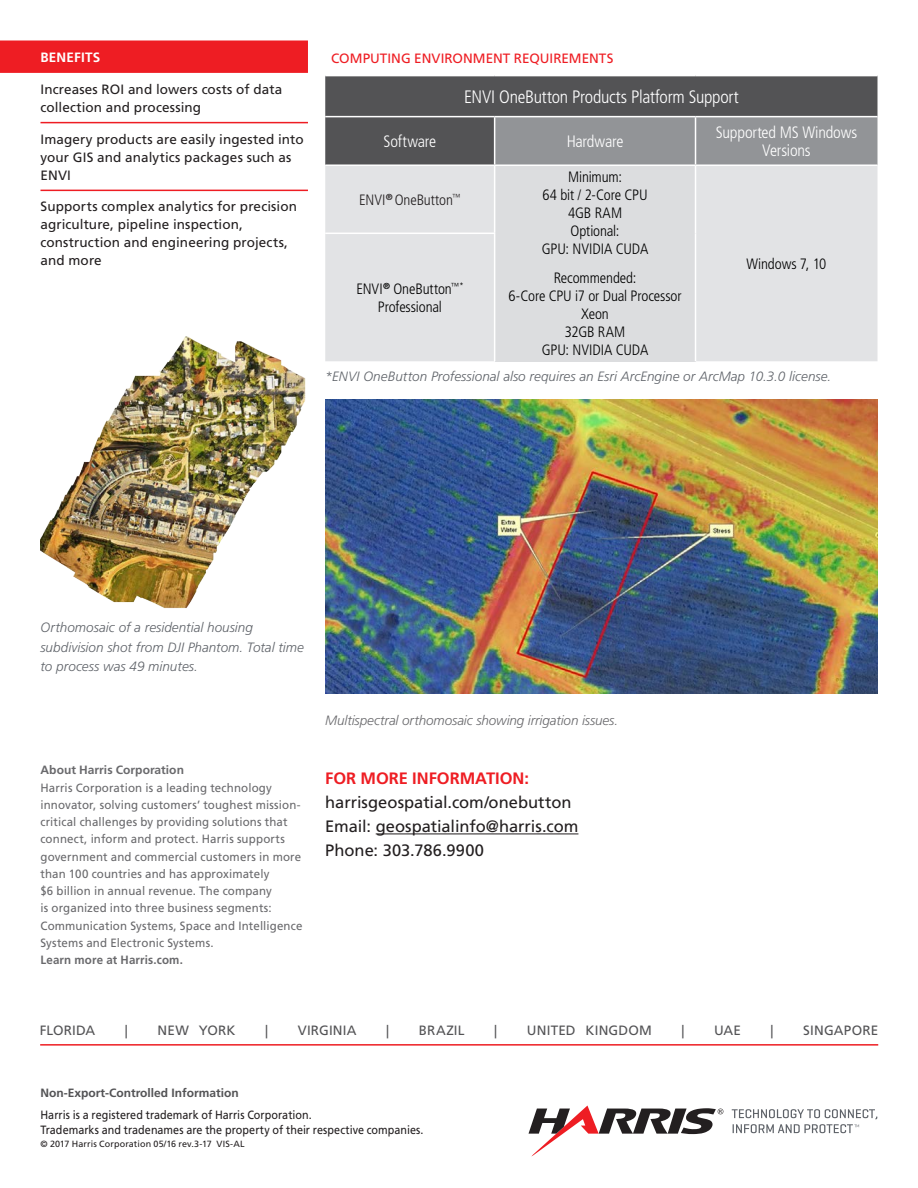
<style>
.page{position:relative;width:918px;height:1188px;background:#fff}
.page>*{position:absolute;margin:0;border:0;box-sizing:border-box;transform-origin:0 0}
.BODY_TEXT__9pt_12pt{font:300 condensed 18px "Frutiger LT Std";letter-spacing:-.015em;color:#fff}
.Paragraph_Heading__1{font:16.5px/24px "Frutiger LT Std";color:#231f20}
.BODY_TEXT__9pt_12pt-2{font:300 condensed 16.5px/18px "Frutiger LT Std";letter-spacing:-.015em;color:#fff;text-align:center}
.BODY_TEXT__9pt_12pt-3{font:300 condensed 15px/18px "Frutiger LT Std";letter-spacing:-.01em;color:#000;text-align:center}
.BODY_TEXT__9pt_12pt-4{font:300 condensed 15px "Frutiger LT Std";letter-spacing:-.005em;color:#231f20}
.Benefits_Text_List{font:13.5px/18px "Frutiger LT Std";letter-spacing:.01em;color:#231f20}
.Photo_Caption__9pt_1{font:italic 300 13.5px/19.5px "Frutiger LT Std";color:#5f6369}
.Locations__9pt_13pt{font:13.5px "Frutiger LT Std";letter-spacing:.01em;color:#535355}
.Photo_Caption__9pt_1-2{font:italic 300 13.5px "Frutiger LT Std";letter-spacing:-.005em;color:#69696c}
.BODY_TEXT__9pt_12pt-5{font:13.5px "Frutiger LT Std";color:#ee1d23}
.Benefits_Facts_Title{font:700 13.5px "Frutiger LT Std";letter-spacing:.015em;color:#fff}
.Boilerplate__8pt_11{font:12px/17.2px "Frutiger LT Std";letter-spacing:.01em;color:#69696c;scale:.96 1}
.LEGAL_REG_TM_INFO{font:12px/15px "Frutiger LT Std";color:#231f20;scale:.9 1}
.NON-EXPORT-CONTROLLE{font:700 12px "Frutiger LT Std";color:#535355}
.Boilerplate__8pt_11-2{font:700 12px "Frutiger LT Std";letter-spacing:.01em;color:#69696c}
.Boilerplate__8pt_11-3{font:700 12px "Frutiger LT Std";letter-spacing:.01em;color:#69696c;scale:.96 1}
.COPYRIGHT___WO_Date{font:9px "Frutiger LT Std";letter-spacing:.01em;color:#231f20}
.s1{font-weight:700;color:#ee1d23}
</style>
<div class="page">
<hr style="left:40px;top:1044px;width:838px;height:2px;background:#ee1d23">
<svg style="left:529px;top:1106px;width:194px;height:50px"></svg>
<svg style="left:732px;top:1109px;width:145px;height:24px"></svg>
<div style="left:0;top:40px;width:308px;height:33px;background:#ee1d23"></div>
<hr style="left:40px;top:122px;width:268px;height:1px;background:#ee1d23">
<hr style="left:40px;top:190px;width:268px;height:1px;background:#ee1d23">
<div style="left:325px;top:76px;width:553px;height:88px;background:#535355"></div>
<div style="left:495px;top:117px;width:383px;height:48px;background:#929497"></div>
<div style="left:325px;top:165px;width:553px;height:196px;background:#e2e3e5"></div>
<div style="left:495px;top:165px;width:201px;height:196px;background:#dcdddf"></div>
<hr style="left:325px;top:116px;width:170px;height:1px;background:#fff">
<hr style="left:495px;top:116px;width:201px;height:1px;background:#fff">
<hr style="left:494px;top:117px;width:1px;height:47px;background:#fff">
<hr style="left:696px;top:116px;width:181px;height:1px;background:#fff">
<hr style="left:695px;top:117px;width:1px;height:47px;background:#fff">
<hr style="left:494px;top:166px;width:1px;height:67px;background:#fff">
<hr style="left:695px;top:166px;width:1px;height:67px;background:#fff">
<hr style="left:494px;top:234px;width:1px;height:127px;background:#fff">
<hr style="left:695px;top:233px;width:1px;height:128px;background:#fff">
<hr style="left:325px;top:164px;width:170px;height:2px;background:#fff">
<hr style="left:495px;top:164px;width:201px;height:2px;background:#fff">
<hr style="left:696px;top:164px;width:181px;height:2px;background:#fff">
<hr style="left:325px;top:233px;width:170px;height:1px;background:#fff">
<img style="left:40px;top:336px;width:266px;height:273px">
<img style="left:325px;top:400px;width:553px;height:294px">
<hr style="left:376px;top:834px;width:202px;height:1px;background:#231f20">
<p class="Benefits_Facts_Title" style="left:40px;top:49px;width:61px">BENEFITS</p>
<p class="Benefits_Text_List" style="left:40px;top:80px;width:243px">Increases ROI and lowers costs of data collection and processing</p>
<p class="Benefits_Text_List" style="left:40px;top:130px;width:265px">Imagery products are easily ingested into your GIS and analytics packages such as<br>ENVI</p>
<p class="Benefits_Text_List" style="left:40px;top:198px;width:258px">Supports complex analytics for precision agriculture, pipeline inspection, construction and engineering projects, and more</p>
<p class="BODY_TEXT__9pt_12pt-5" style="left:331px;top:50px;width:284px">COMPUTING ENVIRONMENT REQUIREMENTS</p>
<p class="BODY_TEXT__9pt_12pt" style="left:464px;top:86px;width:276px">ENVI OneButton Products Platform Support</p>
<p class="BODY_TEXT__9pt_12pt-2" style="left:384px;top:133px;width:54px">Software</p>
<p class="BODY_TEXT__9pt_12pt-2" style="left:567px;top:133px;width:58px">Hardware</p>
<p class="BODY_TEXT__9pt_12pt-2" style="left:716px;top:124px;width:143px">Supported MS Windows<br>Versions</p>
<p class="BODY_TEXT__9pt_12pt-4" style="left:359px;top:191px;width:103px">ENVI<sup>®</sup> OneButton<sup>™</sup></p>
<p class="BODY_TEXT__9pt_12pt-3" style="left:542px;top:169px;width:108px">Minimum:<br>64 bit / 2-Core CPU<br>4GB RAM<br>Optional:<br>GPU: NVIDIA CUDA</p>
<p class="BODY_TEXT__9pt_12pt-3" style="left:508px;top:269px;width:175px">Recommended:<br>6-Core CPU i7 or Dual Processor<br>Xeon<br>32GB RAM<br>GPU: NVIDIA CUDA</p>
<p class="BODY_TEXT__9pt_12pt-3" style="left:747px;top:255px;width:81px">Windows 7, 10</p>
<p class="BODY_TEXT__9pt_12pt-3" style="left:356px;top:280px;width:109px">ENVI<sup>®</sup> OneButton<sup>™*<br></sup>Professional</p>
<p class="Photo_Caption__9pt_1" style="left:325px;top:366px;width:507px">*ENVI OneButton Professional also requires an Esri ArcEngine or ArcMap 10.3.0 license.</p>
<p class="Photo_Caption__9pt_1" style="left:40px;top:618px;width:265px">Orthomosaic of a residential housing subdivision shot from DJI Phantom. Total time to process was 49 minutes.</p>
<p class="Boilerplate__8pt_11-2" style="left:40px;top:763px;width:145px">About Harris Corporation</p>
<p class="Boilerplate__8pt_11" style="left:40px;top:779px;width:274px">Harris Corporation is a leading technology innovator, solving customers’ toughest mission&shy;critical challenges by providing solutions that connect, inform and protect. Harris supports government and commercial customers in more than 100 countries and has approximately<br>$6 billion in annual revenue. The company<br>is organized into three business segments:<br>Communication Systems, Space and Intelligence Systems and Electronic Systems.</p>
<p class="Boilerplate__8pt_11-3" style="left:40px;top:953px;width:150px">Learn more at Harris.com.</p>
<p class="Photo_Caption__9pt_1-2" style="left:325px;top:713px;width:295px">Multispectral orthomosaic showing irrigation issues.</p>
<p class="Paragraph_Heading__1" style="left:325px;top:767px;width:255px"><span class="s1">FOR MORE INFORMATION: </span>harrisgeospatial.com/onebutton<br>Email: geospatialinfo@harris.com<br>Phone: 303.786.9900</p>
<p class="Locations__9pt_13pt" style="left:40px;top:1022px;width:57px">FLORIDA</p>
<p class="Locations__9pt_13pt" style="left:125px;top:1022px;width:4px">|</p>
<p class="Locations__9pt_13pt" style="left:158px;top:1022px;width:79px">NEW YORK</p>
<p class="Locations__9pt_13pt" style="left:265px;top:1022px;width:4px">|</p>
<p class="Locations__9pt_13pt" style="left:298px;top:1022px;width:60px">VIRGINIA</p>
<p class="Locations__9pt_13pt" style="left:386px;top:1022px;width:4px">|</p>
<p class="Locations__9pt_13pt" style="left:419px;top:1022px;width:47px">BRAZIL</p>
<p class="Locations__9pt_13pt" style="left:494px;top:1022px;width:4px">|</p>
<p class="Locations__9pt_13pt" style="left:527px;top:1022px;width:126px">UNITED KINGDOM</p>
<p class="Locations__9pt_13pt" style="left:681px;top:1022px;width:4px">|</p>
<p class="Locations__9pt_13pt" style="left:714px;top:1022px;width:28px">UAE</p>
<p class="Locations__9pt_13pt" style="left:771px;top:1022px;width:4px">|</p>
<p class="Locations__9pt_13pt" style="left:803px;top:1022px;width:76px">SINGAPORE</p>
<p class="NON-EXPORT-CONTROLLE" style="left:40px;top:1086px;width:200px">Non-Export-Controlled Information</p>
<p class="LEGAL_REG_TM_INFO" style="left:40px;top:1107px;width:427px">Harris is a registered trademark of Harris Corporation.<br>Trademarks and tradenames are the property of their respective companies.</p>
<p class="COPYRIGHT___WO_Date" style="left:40px;top:1139px;width:206px">© 2017 Harris Corporation 05/16 rev.3-17 VIS-AL</p>
</div>
